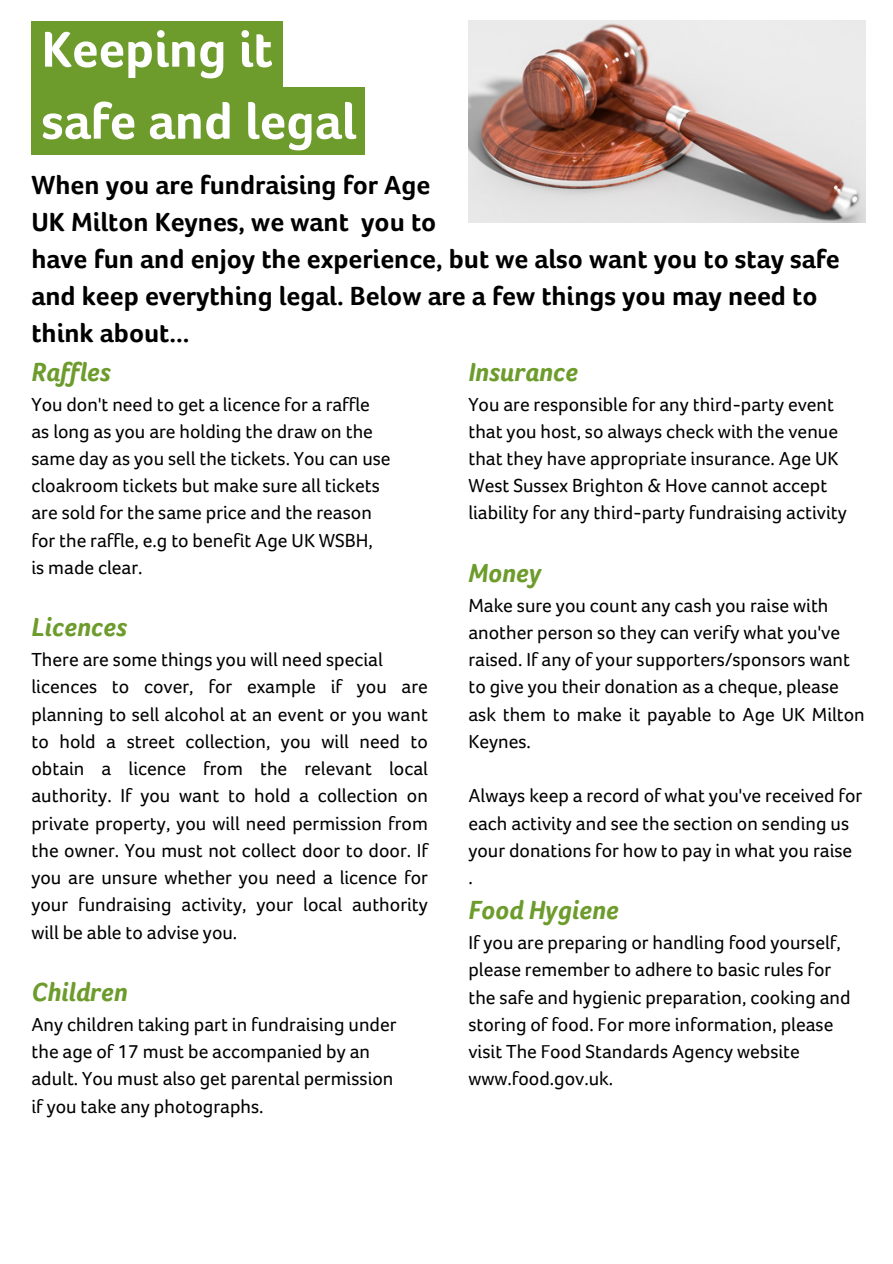
<style>
.page{position:relative;width:893px;height:1264px;background:#fff}
.page>*{position:absolute;margin:0;border:0;box-sizing:border-box;transform-origin:0 0}
.t1{font:700 51.75px "Foco Age UK";color:#fff}
.t2{font:700 27px/37px "Foco Age UK";color:#000}
.t3{font:italic 700 27px "Foco Age UK";color:#6d9c2d}
.t4{font:19.5px/27.3px "Foco Age UK";color:#000;text-align:justify}
</style>
<div class="page">
<div style="left:31px;top:21px;width:252px;height:67px;background:#6d9c2d"></div>
<div style="left:31px;top:87px;width:334px;height:68px;background:#6d9c2d"></div>
<img style="left:468px;top:20px;width:397px;height:202px">
<p class="t1" style="left:41px;top:21px;width:233px">Keeping it</p>
<p class="t1" style="left:41px;top:93px;width:316px">safe and legal</p>
<p class="t2" style="left:31px;top:166px;width:400px">When you are fundraising for Age</p>
<p class="t2" style="left:31px;top:204px;width:406px">UK Milton Keynes, we want you to</p>
<p class="t2" style="left:31px;top:241px;width:809px">have fun and enjoy the experience, but we also want you to stay safe and keep everything legal. Below are a few things you may need to think about...</p>
<p class="t3" style="left:31px;top:356px;width:81px">Raffles</p>
<p class="t4" style="left:31px;top:390px;width:340px">You don't need to get a licence for a raffle</p>
<p class="t4" style="left:31px;top:418px;width:343px">as long as you are holding the draw on the</p>
<p class="t4" style="left:31px;top:445px;width:361px">same day as you sell the tickets. You can use</p>
<p class="t4" style="left:31px;top:472px;width:350px">cloakroom tickets but make sure all tickets</p>
<p class="t4" style="left:31px;top:499px;width:342px">are sold for the same price and the reason</p>
<p class="t4" style="left:31px;top:527px;width:343px">for the raffle, e.g to benefit Age UK WSBH,</p>
<p class="t4" style="left:31px;top:554px;width:113px">is made clear.</p>
<p class="t3" style="left:468px;top:356px;width:111px">Insurance</p>
<p class="t4" style="left:468px;top:390px;width:367px">You are responsible for any third-party event</p>
<p class="t4" style="left:468px;top:418px;width:371px">that you host, so always check with the venue</p>
<p class="t4" style="left:468px;top:445px;width:371px">that they have appropriate insurance. Age UK</p>
<p class="t4" style="left:468px;top:472px;width:360px">West Sussex Brighton &amp; Hove cannot accept</p>
<p class="t4" style="left:468px;top:499px;width:380px">liability for any third-party fundraising activity</p>
<p class="t3" style="left:468px;top:557px;width:74px">Money</p>
<p class="t4" style="left:468px;top:592px;width:361px">Make sure you count any cash you raise with</p>
<p class="t4" style="left:468px;top:619px;width:373px">another person so they can verify what you've</p>
<p class="t4" style="left:468px;top:646px;width:383px">raised. If any of your supporters/sponsors want</p>
<p class="t4" style="left:468px;top:673px;width:372px">to give you their donation as a cheque, please</p>
<p class="t4" style="left:468px;top:700px;width:398px">ask them to make it payable to Age UK Milton<br>Keynes.</p>
<p class="t4" style="left:468px;top:782px;width:395px">Always keep a record of what you've received for</p>
<p class="t4" style="left:468px;top:809px;width:382px">each activity and see the section on sending us</p>
<p class="t4" style="left:468px;top:837px;width:385px">your donations for how to pay in what you raise</p>
<p class="t4" style="left:468px;top:864px;width:6px">.</p>
<p class="t3" style="left:468px;top:895px;width:152px">Food Hygiene</p>
<p class="t4" style="left:468px;top:929px;width:374px">If you are preparing or handling food yourself,</p>
<p class="t4" style="left:468px;top:956px;width:364px">please remember to adhere to basic rules for</p>
<p class="t4" style="left:468px;top:983px;width:383px">the safe and hygienic preparation, cooking and</p>
<p class="t4" style="left:468px;top:1011px;width:366px">storing of food. For more information, please</p>
<p class="t4" style="left:468px;top:1038px;width:333px">visit The Food Standards Agency website</p>
<p class="t4" style="left:468px;top:1065px;width:146px">www.food.gov.uk.</p>
<p class="t3" style="left:31px;top:612px;width:97px">Licences</p>
<p class="t4" style="left:31px;top:646px;width:353px">There are some things you will need special</p>
<p class="t4" style="left:31px;top:673px;width:398px">licences to cover, for example if you are planning to sell alcohol at an event or you want to hold a street collection, you will need to obtain a licence from the relevant local authority. If you want to hold a collection on private property, you will need permission from the owner. You must not collect door to door. If you are unsure whether you need a licence for your fundraising activity, your local authority will be able to advise you.</p>
<p class="t3" style="left:31px;top:976px;width:98px">Children</p>
<p class="t4" style="left:31px;top:1011px;width:366px">Any children taking part in fundraising under</p>
<p class="t4" style="left:31px;top:1038px;width:340px">the age of 17 must be accompanied by an</p>
<p class="t4" style="left:31px;top:1065px;width:363px">adult. You must also get parental permission</p>
<p class="t4" style="left:31px;top:1092px;width:234px">if you take any photographs.</p>
</div>
